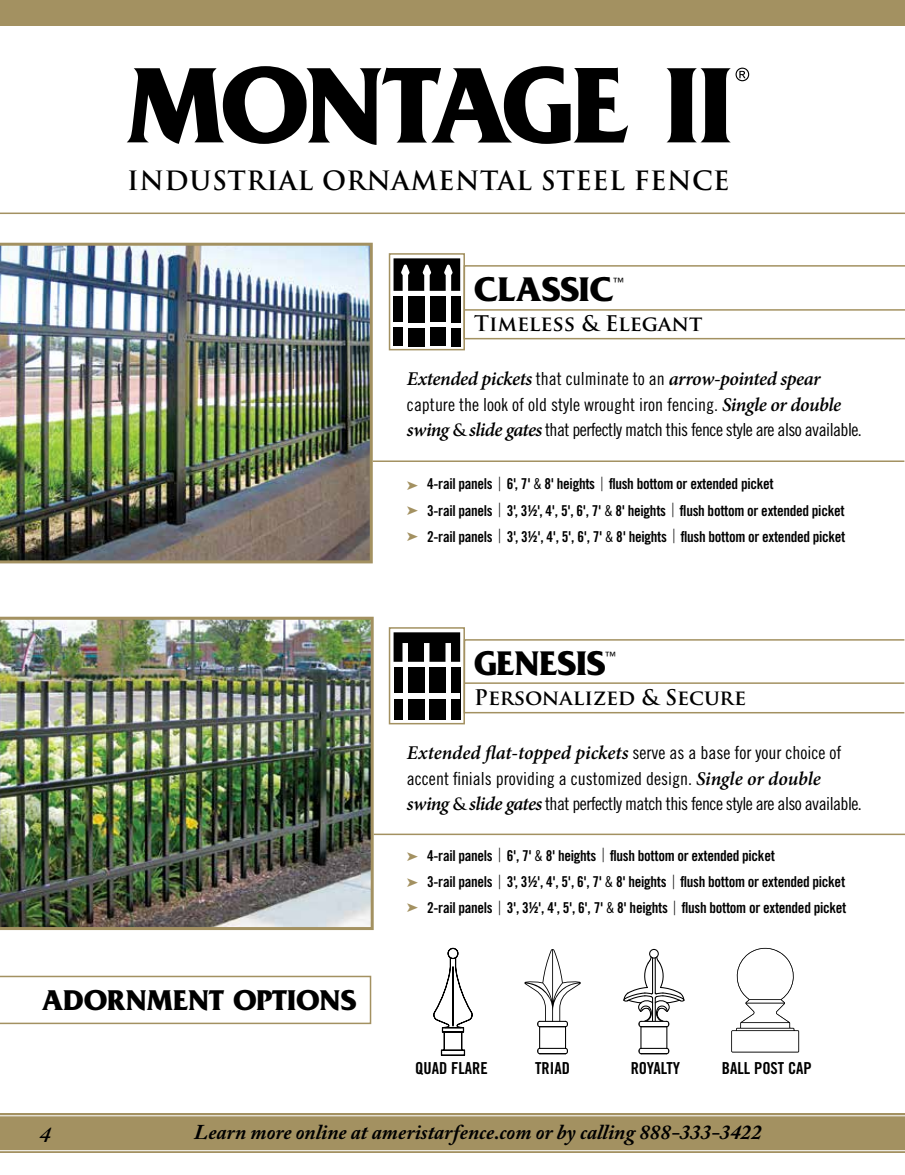
<style>
.page{position:relative;width:905px;height:1175px;background:#fff}
.page>*{position:absolute;margin:0;border:0;box-sizing:border-box;transform-origin:0 0}
.t1{font:700 35.85px "Friz Quadrata Std";color:#000}
.t2{font:700 30px "Friz Quadrata Std";color:#000}
.t3{font:700 25.95px "Trajan Pro";letter-spacing:.02em;color:#000}
.t4{font:italic 600 22.5px "Adobe Caslon Pro";color:#000}
.t5{font:italic 700 21px "Adobe Caslon Pro";color:#000}
.t6{font:700 21px "Trajan Pro";color:#000}
.t7{font:italic 600 19.5px "Minion Pro";letter-spacing:-.025em;color:#000}
.t8{font:18px/25.5px "Trade Gothic LT Std Cn 18";color:#000}
.t9{font:18px/25.5px "Trade Gothic LT Std Cn 18";letter-spacing:-.03em;color:#000}
.t10{font:16.5px "Trade Gothic LT Std Bd Cn 20";color:#000}
.t11{font:15px/26.2px "Trade Gothic LT Std Bd Cn 20";letter-spacing:-.02em;color:#000}
.t12{font:12.6px/25.5px "Zapf Dingbats Std";color:#a39161;text-align:justify}
.t13{font:700 12.6px "Friz Quadrata Std";color:#000}
.s1{font-family:"Trade Gothic LT Std Cn 18";font-weight:400;font-style:normal;font-size:18px}
.s2{font-family:"Minion Pro";font-weight:600;font-style:italic;font-size:19.5px}
.s3{font-family:"Trajan Pro";font-weight:700;font-size:16.5px}
.s4{font-family:"Trade Gothic LT Std Cn 18";font-size:19.5px}
.s5{font-family:"Trade Gothic LT Std Cn 18"}
</style>
<div class="page">
<div style="left:389px;top:253px;width:76px;height:97px;border:2px solid #a39161"></div>
<img style="left:0;top:616px;width:374px;height:314px">
<img style="left:0;top:243px;width:373px;height:320px">
<div style="left:463px;top:265px;width:441px;height:74px;border:2px solid #a39161"></div>
<div style="left:463px;top:639px;width:441px;height:74px;border:2px solid #a39161"></div>
<svg style="left:0;top:975px;width:371px;height:49px"></svg>
<hr style="left:464px;top:309px;width:440px;height:2px;background:#a39161">
<hr style="left:0;top:212px;width:904px;height:2px;background:#a39161">
<hr style="left:373px;top:460px;width:531px;height:2px;background:#a39161">
<hr style="left:374px;top:833px;width:530px;height:2px;background:#a39161">
<hr style="left:464px;top:682px;width:440px;height:2px;background:#a39161">
<svg style="left:731px;top:947px;width:68px;height:105px"></svg>
<svg style="left:433px;top:947px;width:40px;height:109px"></svg>
<svg style="left:623px;top:949px;width:61px;height:105px"></svg>
<svg style="left:524px;top:949px;width:56px;height:105px"></svg>
<div style="left:393px;top:667px;width:9px;height:52px;background:#000"></div>
<svg style="left:393px;top:632px;width:67px;height:30px;background:#2d2d2d"></svg>
<div style="left:408px;top:667px;width:16px;height:52px;background:#000"></div>
<div style="left:451px;top:667px;width:9px;height:52px;background:#000"></div>
<div style="left:429px;top:667px;width:16px;height:52px;background:#000"></div>
<div style="left:393px;top:693px;width:67px;height:5px;background:#fff"></div>
<div style="left:389px;top:627px;width:76px;height:97px;border:2px solid #a39161"></div>
<svg style="left:127px;top:66px;width:501px;height:79px"></svg>
<svg style="left:666px;top:68px;width:83px;height:74px"></svg>
<div style="left:393px;top:296px;width:9px;height:26px;background:#000"></div>
<div style="left:408px;top:296px;width:16px;height:26px;background:#000"></div>
<svg style="left:393px;top:258px;width:67px;height:33px"></svg>
<div style="left:451px;top:296px;width:9px;height:26px;background:#000"></div>
<div style="left:429px;top:296px;width:16px;height:26px;background:#000"></div>
<div style="left:393px;top:328px;width:9px;height:18px;background:#000"></div>
<div style="left:408px;top:328px;width:16px;height:18px;background:#000"></div>
<div style="left:451px;top:328px;width:9px;height:18px;background:#000"></div>
<div style="left:429px;top:328px;width:16px;height:18px;background:#000"></div>
<div style="left:0;top:0;width:904px;height:26px;background:#a39161"></div>
<div style="left:0;top:1113px;width:904px;height:40px;background:linear-gradient(to right,#b5a781,#b5a781)"></div>
<svg style="left:0;top:1115px;width:904px;height:36px;background:#a79668"></svg>
<h3 class="t3" style="left:127px;top:164px;width:604px">INDUSTRIAL ORNAMENTAL STEEL FENCE</h3>
<h1 class="t1" style="left:474px;top:269px;width:141px">CLASSIC</h1>
<p class="t13" style="left:613px;top:275px;width:13px">™</p>
<h3 class="t6" style="left:474px;top:311px;width:230px">Timeless &amp; Elegant</h3>
<h3 class="t7" style="left:407px;top:365px;width:415px">Extended pickets <span class="s1">that culminate to an</span> arrow-pointed spear</h3>
<p class="t9" style="left:407px;top:391px;width:456px">capture the look of old style wrought iron fencing. <span class="s2">Single or double swing</span> <span class="s3">&amp;</span> <span class="s2">slide gates</span> that perfectly match this fence style are also available.</p>
<p class="t11" style="left:427px;top:470px;width:420px">4-rail panels <span class="s4">|</span> 6', 7' <span class="s5">&amp;</span> 8' heights <span class="s4">|</span> flush bottom or extended picket<br>3-rail panels <span class="s4">|</span> 3', 3½', 4', 5', 6', 7' <span class="s5">&amp;</span> 8' heights <span class="s4">|</span> flush bottom or extended picket<br>2-rail panels <span class="s4">|</span> 3', 3½', 4', 5', 6', 7' <span class="s5">&amp;</span> 8' heights <span class="s4">|</span> flush bottom or extended picket</p>
<p class="t12" style="left:407px;top:473px;width:13px">➤ ➤ ➤</p>
<h1 class="t1" style="left:474px;top:643px;width:133px">GENESIS</h1>
<p class="t13" style="left:605px;top:649px;width:13px">™</p>
<h3 class="t6" style="left:474px;top:684px;width:273px">Personalized &amp; Secure</h3>
<h2 class="t2" style="left:42px;top:983px;width:316px">ADORNMENT OPTIONS</h2>
<p class="t8" style="left:407px;top:739px;width:456px"><span class="s2">Extended flat-topped pickets</span> serve as a base for your choice of accent finials providing a customized design. <span class="s2">Single or double swing</span> <span class="s3">&amp;</span> <span class="s2">slide gates</span> that perfectly match this fence style are also available.</p>
<p class="t11" style="left:427px;top:842px;width:420px">4-rail panels <span class="s4">|</span> 6', 7' <span class="s5">&amp;</span> 8' heights <span class="s4">|</span> flush bottom or extended picket<br>3-rail panels <span class="s4">|</span> 3', 3½', 4', 5', 6', 7' <span class="s5">&amp;</span> 8' heights <span class="s4">|</span> flush bottom or extended picket<br>2-rail panels <span class="s4">|</span> 3', 3½', 4', 5', 6', 7' <span class="s5">&amp;</span> 8' heights <span class="s4">|</span> flush bottom or extended picket</p>
<p class="t12" style="left:407px;top:844px;width:13px">➤ ➤ ➤</p>
<p class="t10" style="left:415px;top:1057px;width:74px">QUAD FLARE</p>
<p class="t10" style="left:535px;top:1057px;width:36px">TRIAD</p>
<p class="t10" style="left:630px;top:1057px;width:51px">ROYALTY</p>
<p class="t10" style="left:722px;top:1057px;width:91px">BALL POST CAP</p>
<h3 class="t4" style="left:39px;top:1121px;width:13px">4</h3>
<h3 class="t5" style="left:194px;top:1119px;width:569px">Learn more online at ameristarfence.com or by calling 888-333-3422</h3>
</div>
